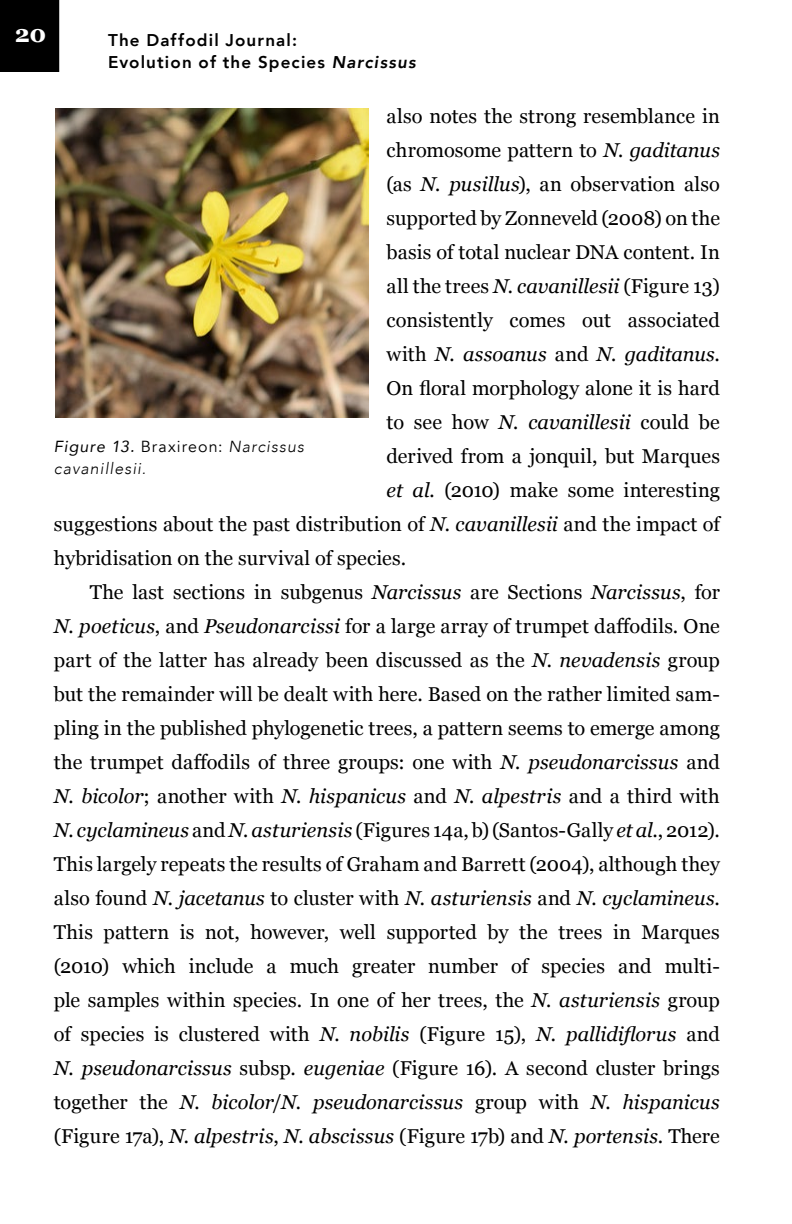
<style>
.page{position:relative;width:792px;height:1224px;background:#fff}
.page>*{position:absolute;margin:0;border:0;box-sizing:border-box;transform-origin:0 0}
.t1{font:700 24px "Georgia";color:#fff}
.t2{font:20px "Georgia";letter-spacing:.005em;color:#000}
.t3{font:italic 20px "Georgia";color:#000}
.t4{font:800 17px/21.6px "Avenir";letter-spacing:.07em;color:#000}
.t5{font:italic 300 16px/22px "Avenir";letter-spacing:.065em;color:#000}
.s1{font-style:italic}
.s2{font-style:normal}
.s3{font-weight:400}
.s4{font-weight:400;font-style:normal}
</style>
<div class="page">
<div style="left:0;top:0;width:59px;height:72px;background:#000"></div>
<img style="left:55px;top:108px;width:314px;height:310px">
<p class="t1" style="left:15px;top:16px;width:33px">20</p>
<p class="t4" style="left:108px;top:29px;width:309px">The Daffodil Journal:<br>Evolution of the Species <span class="s1">Narcissus</span></p>
<p class="t2" style="left:387px;top:102px;width:335px">also notes the strong resemblance in</p>
<p class="t2" style="left:387px;top:136px;width:335px">chromosome pattern to <span class="s1">N. gaditanus</span></p>
<p class="t2" style="left:387px;top:170px;width:335px">(as <span class="s1">N. pusillus</span>), an observation also</p>
<p class="t2" style="left:387px;top:204px;width:335px">supported by Zonneveld (2008) on the</p>
<p class="t2" style="left:387px;top:238px;width:335px">basis of total nuclear DNA content. In</p>
<p class="t2" style="left:387px;top:272px;width:335px">all the trees <span class="s1">N. cavanillesii</span> (Figure 13)</p>
<p class="t2" style="left:387px;top:306px;width:335px">consistently comes out associated</p>
<p class="t3" style="left:387px;top:340px;width:335px"><span class="s2">with</span> N. assoanus <span class="s2">and</span> N. gaditanus<span class="s2">.</span></p>
<p class="t2" style="left:387px;top:374px;width:335px">On floral morphology alone it is hard</p>
<p class="t2" style="left:387px;top:408px;width:335px">to see how <span class="s1">N. cavanillesii</span> could be</p>
<p class="t2" style="left:387px;top:442px;width:335px">derived from a jonquil, but Marques</p>
<p class="t2" style="left:387px;top:476px;width:335px"><span class="s1">et al.</span> (2010) make some interesting</p>
<p class="t2" style="left:54px;top:510px;width:667px">suggestions about the past distribution of <span class="s1">N. cavanillesii</span> and the impact of</p>
<p class="t2" style="left:54px;top:544px;width:354px">hybridisation on the survival of species.</p>
<p class="t2" style="left:90px;top:578px;width:631px">The last sections in subgenus <span class="s1">Narcissus</span> are Sections <span class="s1">Narcissus</span>, for</p>
<p class="t2" style="left:54px;top:612px;width:667px"><span class="s1">N. poeticus</span>, and <span class="s1">Pseudonarcissi</span> for a large array of trumpet daffodils. One</p>
<p class="t2" style="left:54px;top:646px;width:667px">part of the latter has already been discussed as the <span class="s1">N. nevadensis</span> group</p>
<p class="t2" style="left:54px;top:680px;width:667px">but the remainder will be dealt with here. Based on the rather limited sam‑</p>
<p class="t2" style="left:54px;top:714px;width:667px">pling in the published phylogenetic trees, a pattern seems to emerge among</p>
<p class="t2" style="left:54px;top:748px;width:667px">the trumpet daffodils of three groups: one with <span class="s1">N. pseudonarcissus</span> and</p>
<p class="t3" style="left:54px;top:782px;width:668px">N. bicolor<span class="s2">; another with</span> N. hispanicus <span class="s2">and</span> N. alpestris <span class="s2">and a third with</span></p>
<p class="t2" style="left:54px;top:816px;width:667px"><span class="s1">N. cyclamineus</span> and <span class="s1">N. asturiensis</span> (Figures 14a, b) (Santos-Gally <span class="s1">et al</span>., 2012).</p>
<p class="t2" style="left:54px;top:850px;width:667px">This largely repeats the results of Graham and Barrett (2004), although they</p>
<p class="t3" style="left:54px;top:884px;width:667px"><span class="s2">also found</span> N. jacetanus <span class="s2">to cluster with</span> N. asturiensis <span class="s2">and</span> N. cyclamineus<span class="s2">.</span></p>
<p class="t2" style="left:54px;top:918px;width:667px">This pattern is not, however, well supported by the trees in Marques</p>
<p class="t2" style="left:54px;top:952px;width:667px">(2010) which include a much greater number of species and multi‑</p>
<p class="t2" style="left:54px;top:986px;width:667px">ple samples within species. In one of her trees, the <span class="s1">N. asturiensis</span> group</p>
<p class="t2" style="left:54px;top:1020px;width:667px">of species is clustered with <span class="s1">N. nobilis</span> (Figure 15), <span class="s1">N. pallidiflorus</span> and</p>
<p class="t2" style="left:54px;top:1054px;width:667px"><span class="s1">N. pseudonarcissus</span> subsp. <span class="s1">eugeniae</span> (Figure 16). A second cluster brings</p>
<p class="t3" style="left:54px;top:1088px;width:667px"><span class="s2">together the</span> N. bicolor<span class="s2">/</span>N. pseudonarcissus <span class="s2">group with</span> N. hispanicus</p>
<p class="t2" style="left:54px;top:1122px;width:667px">(Figure 17a), <span class="s1">N. alpestris</span>, <span class="s1">N. abscissus</span> (Figure 17b) and <span class="s1">N. portensis</span>. There</p>
<p class="t5" style="left:54px;top:435px;width:252px"><span class="s3">Figure 13.</span> <span class="s4">Braxireon:</span> Narcissus cavanillesii.</p>
</div>
